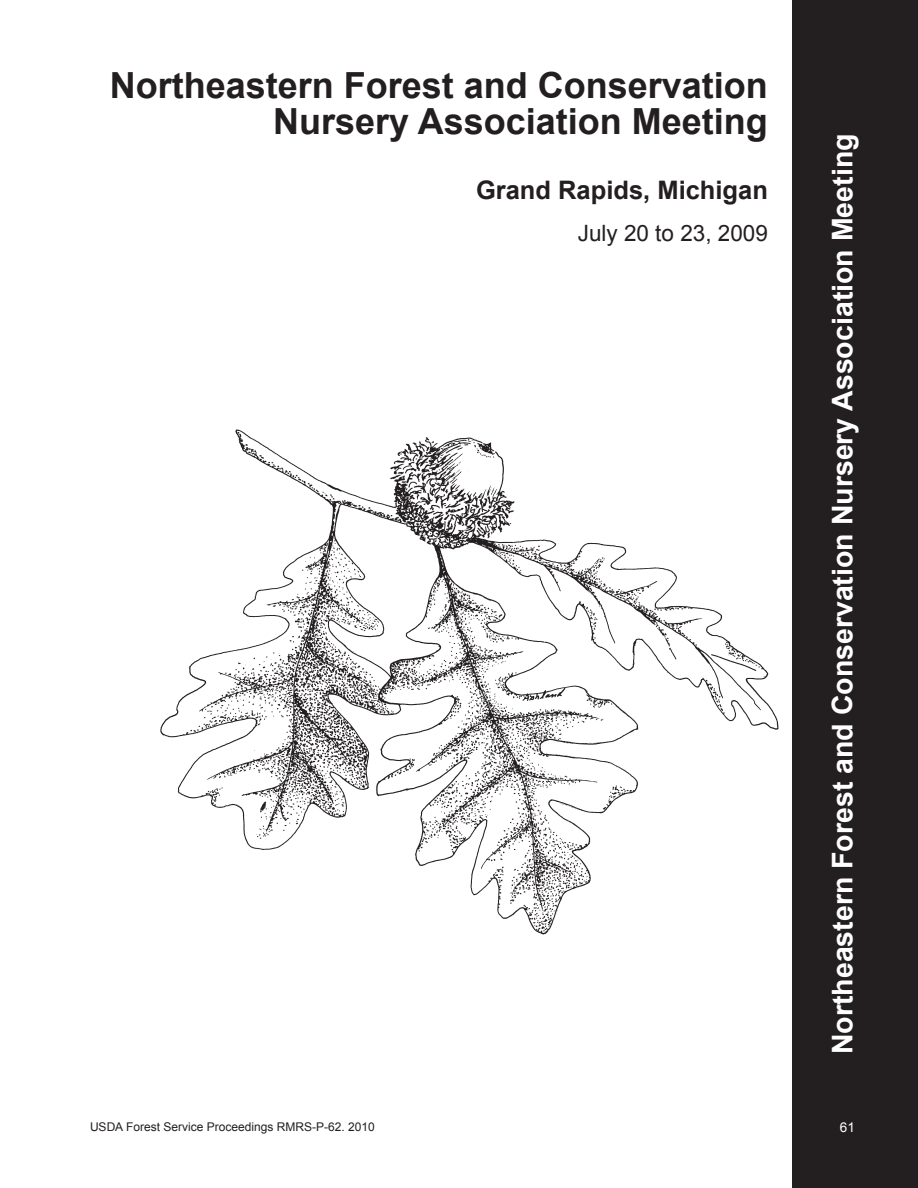
<style>
.page{position:relative;width:918px;height:1188px;background:#fff}
.page>*{position:absolute;margin:0;border:0;box-sizing:border-box;transform-origin:0 0}
.t1{font:700 36px/36px "Arial";color:#231f20;text-align:right}
.t2{font:700 28.5px "Arial";color:#fff}
.t3{font:700 25.5px "Arial";color:#231f20}
.t4{font:22.5px "Arial";color:#231f20}
.t5{font:13.5px "Arial";color:#fff}
.t6{font:12px "Arial";color:#231f20}
</style>
<div class="page">
<div style="left:792px;top:0;width:126px;height:1188px;background:#231f20"></div>
<img style="left:160px;top:429px;width:619px;height:506px">
<p class="t1" style="left:110px;top:68px;width:660px">Northeastern Forest and Conservation<br>Nursery Association Meeting</p>
<p class="t3" style="left:476px;top:175px;width:293px">Grand Rapids, Michigan</p>
<p class="t4" style="left:578px;top:220px;width:192px">July 20 to 23, 2009</p>
<p class="t2" style="left:826px;top:1054px;width:922px;rotate:-90deg">Northeastern Forest and Conservation Nursery Association Meeting</p>
<p class="t6" style="left:90px;top:1120px;width:286px">USDA Forest Service Proceedings RMRS-P-62. 2010</p>
<p class="t5" style="left:840px;top:1120px;width:17px">61</p>
</div>
